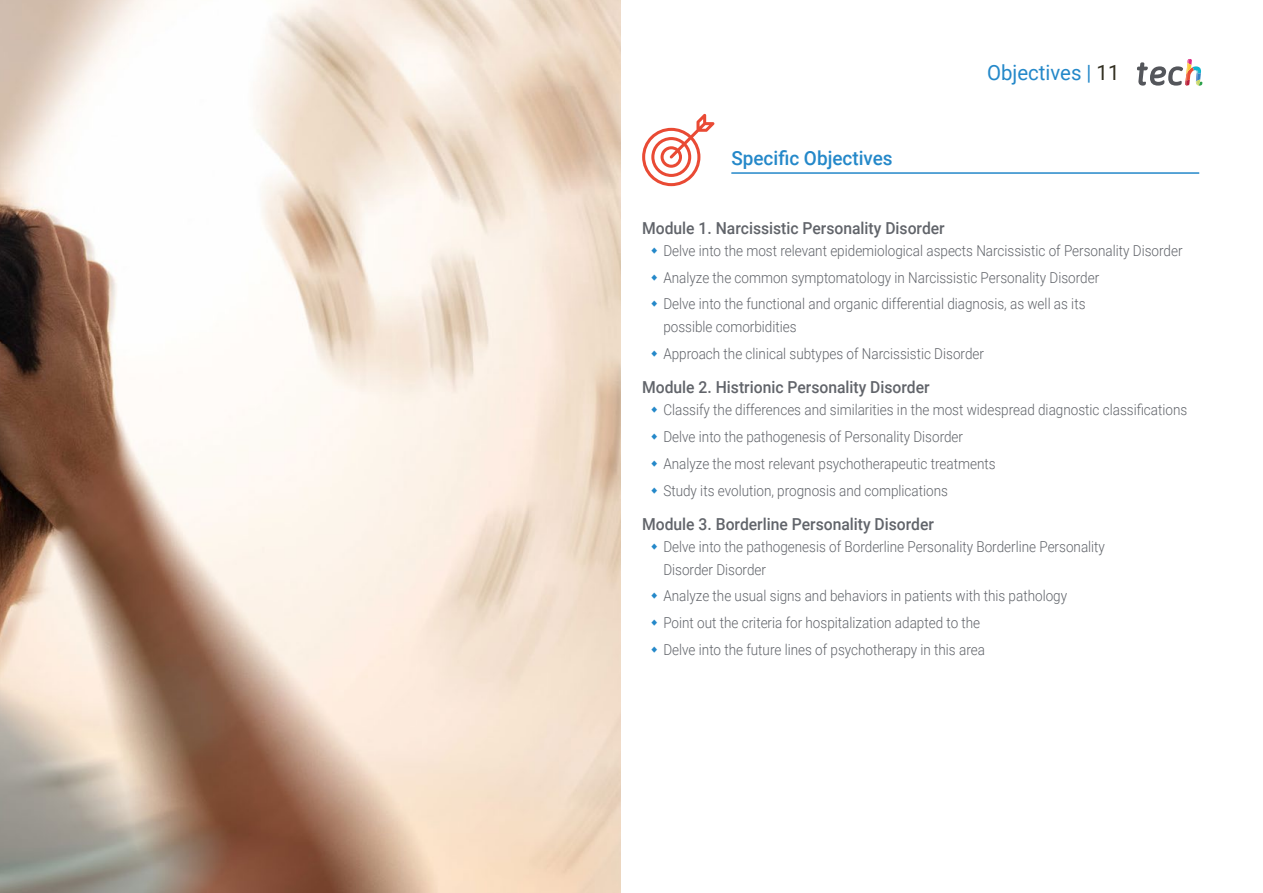
<style>
.page{position:relative;width:1263px;height:893px;background:#fff}
.page>*{position:absolute;margin:0;border:0;box-sizing:border-box;transform-origin:0 0}
.t1{font:21px "Roboto";color:#2488c9}
.t2{font:500 19.5px "Roboto";color:#2488c9}
.t3{font:500 16.5px "Roboto";color:#61646a;scale:.95 1}
.t4{font:300 15px/26.7px "Roboto";color:#61646a;scale:.9 1}
.s1{color:#312e20}
</style>
<div class="page">
<img style="left:0;top:0;width:621px;height:893px">
<svg style="left:1137px;top:59px;width:65px;height:27px"></svg>
<svg style="left:642px;top:114px;width:72px;height:72px"></svg>
<hr style="left:731px;top:173px;width:468px;height:1px;background:#2488c9">
<h2 class="t2" style="left:731px;top:144px;width:163px">Specific Objectives</h2>
<h1 class="t1" style="left:987px;top:57px;width:134px">Objectives | <span class="s1">11</span></h1>
<p class="t3" style="left:642px;top:216px;width:320px">Module 1. Narcissistic Personality Disorder</p>
<p class="t4" style="left:663px;top:237px;width:578px">Delve into the most relevant epidemiological aspects Narcissistic of Personality Disorder<br>Analyze the common symptomatology in Narcissistic Personality Disorder<br>Delve into the functional and organic differential diagnosis, as well as its</p>
<p class="t4" style="left:663px;top:313px;width:358px">possible comorbidities<br>Approach the clinical subtypes of Narcissistic Disorder</p>
<p class="t3" style="left:642px;top:375px;width:304px">Module 2. Histrionic Personality Disorder</p>
<p class="t4" style="left:663px;top:396px;width:584px">Classify the differences and similarities in the most widespread diagnostic classifications Delve into the pathogenesis of Personality Disorder<br>Analyze the most relevant psychotherapeutic treatments<br>Study its evolution, prognosis and complications</p>
<p class="t3" style="left:642px;top:512px;width:309px">Module 3. Borderline Personality Disorder</p>
<p class="t4" style="left:663px;top:535px;width:492px;line-height:22.5px">Delve into the pathogenesis of Borderline Personality Borderline Personality<br>Disorder Disorder</p>
<p class="t4" style="left:663px;top:582px;width:450px">Analyze the usual signs and behaviors in patients with this pathology<br>Point out the criteria for hospitalization adapted to the<br>Delve into the future lines of psychotherapy in this area</p>
</div>
